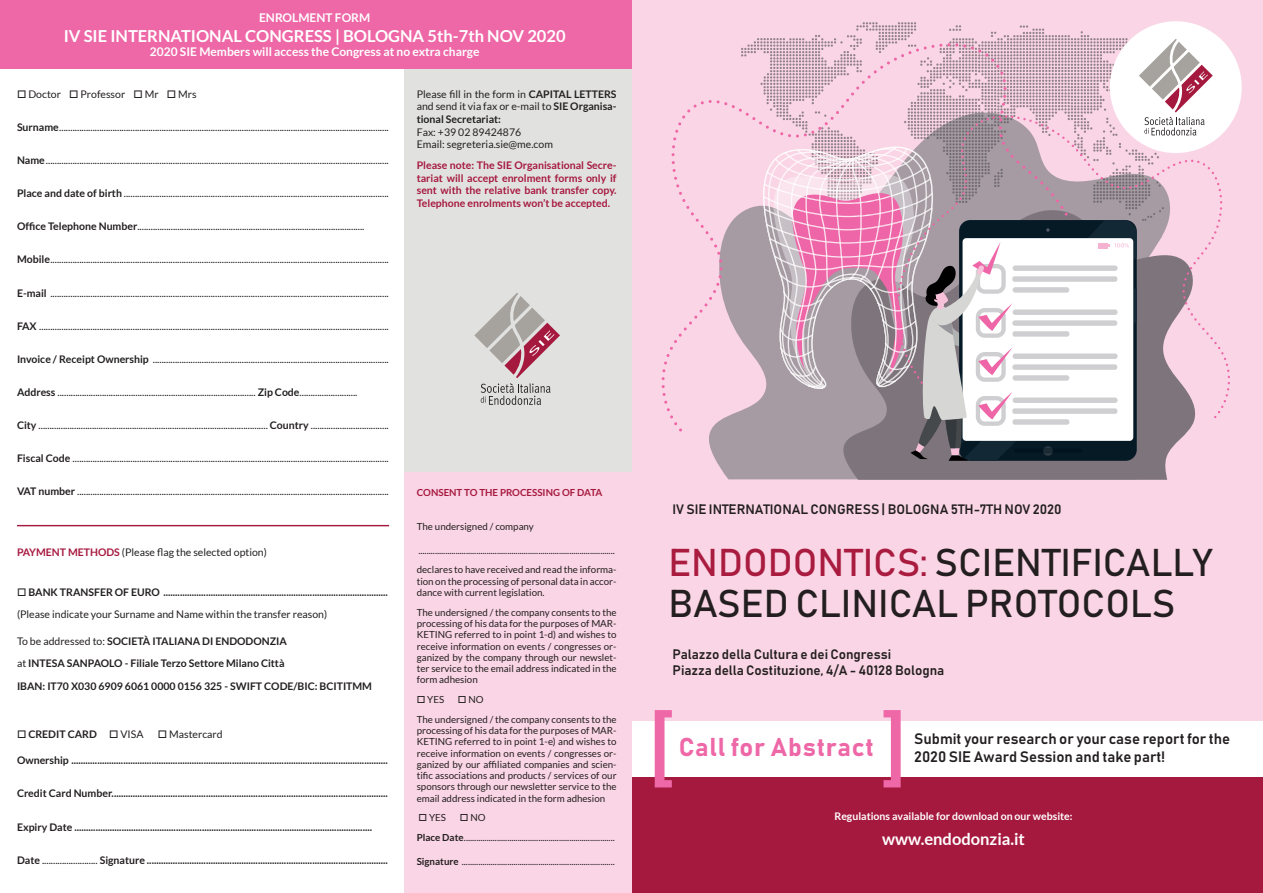
<style>
.page{position:relative;width:1263px;height:893px;background:#fff}
.page>*{position:absolute;margin:0;border:0;box-sizing:border-box;transform-origin:0 0}
.t1{font:38.25px/40.5px "Bahnschrift";color:#231f20}
.t2{font:25.5px "Bahnschrift";letter-spacing:.03em;color:#ee67a7}
.t3{font:700 16.5px "Lato";color:#fff}
.t4{font:15px/18px "Bahnschrift";color:#231f20}
.t5{font:13.5px/16.2px "Bahnschrift";color:#231f20}
.t6{font:700 12px "Lato";color:#fff}
.t7{font:10.5px/12.6px "Lato";color:#231f20;text-align:justify}
.t8{font:700 10.5px/22.5px "Lato";color:#231f20}
.t9{font:700 10.5px/12.6px "Lato";color:#a6193f;text-align:justify}
.t10{font:700 10.5px "Lato";color:#fff}
.t11{font:9.75px/11.2px "Lato";color:#231f20}
.t12{font:700 9.75px "Lato";color:#a6193f}
.s1{font-weight:700}
.s2{font-weight:700;color:#a6193f}
.s3{font-weight:400}
.s4{color:#a91b3f}
</style>
<div class="page">
<div style="left:631px;top:0;width:632px;height:893px;background:#fad5e5"></div>
<svg style="left:709px;top:429px;width:133px;height:50px;background:#ada0a8"></svg>
<svg style="left:842px;top:461px;width:326px;height:19px;background:#81767d"></svg>
<svg style="left:662px;top:100px;width:79px;height:329px"></svg>
<div style="left:1110px;top:21px;width:132px;height:132px;background:#fff;border-radius:50%"></div>
<svg style="left:741px;top:22px;width:475px;height:439px"></svg>
<div style="left:631px;top:729px;width:632px;height:164px;background:#a6193f"></div>
<div style="left:631px;top:721px;width:632px;height:55px;background:#fff"></div>
<svg style="left:655px;top:710px;width:17px;height:77px"></svg>
<svg style="left:883px;top:710px;width:18px;height:77px"></svg>
<div style="left:404px;top:68px;width:227px;height:426px;background:#e1e2e0"></div>
<div style="left:404px;top:472px;width:227px;height:421px;background:#fad5e5"></div>
<div style="left:0;top:0;width:631px;height:68px;background:#ee67a7"></div>
<hr style="left:17px;top:525px;width:372px;height:1px;background:#a6193f">
<svg style="left:474px;top:293px;width:86px;height:112px"></svg>
<p class="t6" style="left:259px;top:11px;width:113px">ENROLMENT FORM</p>
<h3 class="t3" style="left:64px;top:26px;width:503px">IV SIE INTERNATIONAL CONGRESS | BOLOGNA 5th-7th NOV 2020</h3>
<p class="t6" style="left:150px;top:45px;width:331px">2020 SIE Members will access the Congress at no extra charge</p>
<p class="t7" style="left:17px;top:88px;width:181px">□ Doctor □ Professor □ Mr □ Mrs</p>
<p class="t7" style="left:17px;top:121px;width:373px"><span class="s1">Surname</span>....................................................................................................................................................</p>
<p class="t7" style="left:17px;top:154px;width:373px"><span class="s1">Name</span>..........................................................................................................................................................</p>
<p class="t7" style="left:17px;top:187px;width:373px"><span class="s1">Place and date of birth</span> .......................................................................................................................</p>
<p class="t7" style="left:17px;top:220px;width:349px"><span class="s1">Office Telephone Number</span>......................................................................................................</p>
<p class="t7" style="left:17px;top:253px;width:373px"><span class="s1">Mobile</span>........................................................................................................................................................</p>
<p class="t7" style="left:17px;top:286px;width:373px"><span class="s1">E-mail</span> ........................................................................................................................................................</p>
<p class="t7" style="left:17px;top:319px;width:373px"><span class="s1">FAX</span> .............................................................................................................................................................</p>
<p class="t7" style="left:17px;top:353px;width:373px"><span class="s1">Invoice / Receipt Ownership</span> ..........................................................................................................</p>
<p class="t7" style="left:17px;top:386px;width:342px"><span class="s1">Address</span> ......................................................................................... <span class="s1">Zip Code</span>..........................</p>
<p class="t7" style="left:17px;top:419px;width:373px"><span class="s1">City</span> ....................................................................................................... <span class="s1">Country</span> ...................................</p>
<p class="t7" style="left:17px;top:452px;width:373px"><span class="s1">Fiscal Code</span> ..............................................................................................................................................</p>
<p class="t7" style="left:17px;top:485px;width:373px"><span class="s1">VAT number</span> ............................................................................................................................................</p>
<p class="t7" style="left:417px;top:88px;width:201px">Please fill in the form in <span class="s1">CAPITAL LETTERS </span>and send it via fax or e-mail to <span class="s1">SIE Organisa&shy;tional Secretariat:</span></p>
<p class="t7" style="left:417px;top:125px;width:138px">Fax: +39 02 89424876<br>Email: segreteria.sie@me.com</p>
<p class="t9" style="left:417px;top:159px;width:201px">Please note: The SIE Organisational Secre&shy;tariat will accept enrolment forms only if sent with the relative bank transfer copy.<br>Telephone enrolments won’t be accepted.</p>
<p class="t12" style="left:417px;top:487px;width:187px">CONSENT TO THE PROCESSING OF DATA</p>
<p class="t11" style="left:417px;top:520px;width:119px">The undersigned / company</p>
<p class="t11" style="left:417px;top:540px;width:201px;line-height:19.8px">............................................................................................... declares to have received and read the informa-</p>
<p class="t11" style="left:417px;top:575px;width:201px">tion on the processing of personal data in accor&shy;dance with current legislation.</p>
<p class="t11" style="left:417px;top:606px;width:201px;text-align:justify">The undersigned / the company consents to the processing of his data for the purposes of MAR-KETING referred to in point 1-d) and wishes to receive information on events / congresses or&shy;ganized by the company through our newslet&shy;ter service to the email address indicated in the form adhesion</p>
<p class="t11" style="left:417px;top:694px;width:29px">□ YES</p>
<p class="t7" style="left:17px;top:546px;width:251px"><span class="s2">PAYMENT METHODS</span> (Please flag the selected option)</p>
<p class="t8" style="left:17px;top:580px;width:372px">□ BANK TRANSFER OF EURO ............................................................................................... <span class="s3">(Please indicate your Surname and Name within the transfer reason)</span></p>
<p class="t8" style="left:17px;top:629px;width:357px"><span class="s3">To be addressed to:</span> SOCIETÀ ITALIANA DI ENDODONZIA<br><span class="s3">at</span> INTESA SANPAOLO - Filiale Terzo Settore Milano Città<br>IBAN: IT70 X030 6909 6061 0000 0156 325 - SWIFT CODE/BIC: BCITITMM</p>
<p class="t8" style="left:17px;top:722px;width:128px">□ CREDIT CARD □ <span class="s3">VISA</span></p>
<p class="t7" style="left:158px;top:727px;width:66px">□ Mastercard</p>
<p class="t8" style="left:17px;top:749px;width:372px">Ownership ......................................................................................................................................</p>
<p class="t8" style="left:17px;top:782px;width:372px">Credit Card Number.....................................................................................................................</p>
<p class="t8" style="left:17px;top:815px;width:357px">Expiry Date ..............................................................................................................................</p>
<p class="t8" style="left:17px;top:848px;width:372px">Date <span class="s3">.........................</span> Signature ......................................................................................................</p>
<p class="t11" style="left:417px;top:689px;width:201px;line-height:19.8px;text-indent:41px">□NO<br>The undersigned / the company consents to the</p>
<p class="t11" style="left:417px;top:725px;width:201px;text-align:justify">processing of his data for the purposes of MAR-KETING referred to in point 1-e) and wishes to receive information on events / congresses or&shy;ganized by our affiliated companies and scien&shy;tific associations and products / services of our sponsors through our newsletter service to the email address indicated in the form adhesion</p>
<p class="t11" style="left:419px;top:812px;width:29px">□ YES</p>
<p class="t11" style="left:417px;top:808px;width:200px;line-height:19.8px;text-indent:43px">□ NO<br><span class="s1">Place Date</span>.........................................................................</p>
<p class="t11" style="left:417px;top:856px;width:200px"><span class="s1">Signature</span> ..........................................................................</p>
<p class="t5" style="left:673px;top:500px;width:391px">IV SIE INTERNATIONAL CONGRESS | BOLOGNA 5TH-7TH NOV 2020</p>
<h1 class="t1" style="left:668px;top:542px;width:546px"><span class="s4">ENDODONTICS:</span> SCIENTIFICALLY<br>BASED CLINICAL PROTOCOLS</h1>
<p class="t5" style="left:673px;top:646px;width:273px">Palazzo della Cultura e dei Congressi<br>Piazza della Costituzione, 4/A - 40128 Bologna</p>
<h2 class="t2" style="left:679px;top:731px;width:196px">Call for Abstract</h2>
<h3 class="t4" style="left:914px;top:730px;width:317px">Submit your research or your case report for the<br>2020 SIE Award Session and take part!</h3>
<p class="t10" style="left:834px;top:811px;width:240px">Regulations available for download on our website:</p>
<h3 class="t3" style="left:882px;top:829px;width:144px">www.endodonzia.it</h3>
</div>
